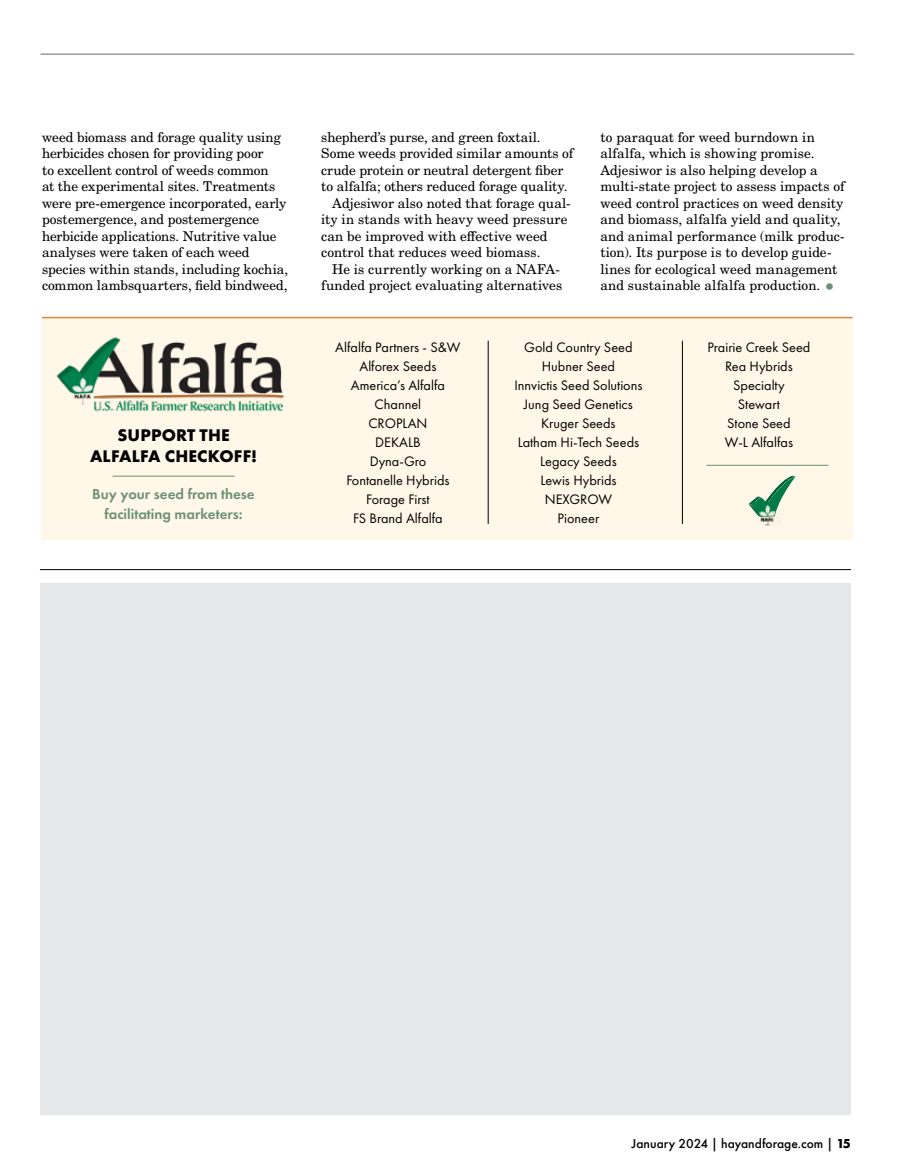
<style>
.page{position:relative;width:905px;height:1175px;background:#fff}
.page>*{position:absolute;margin:0;border:0;box-sizing:border-box;transform-origin:0 0}
.t1{font:700 17.55px/21px "Futura PT";letter-spacing:.01em;color:#000;text-align:center}
.t2{font:600 15px/19.5px "Futura PT";color:#6d9076;text-align:center}
.t3{font:14.25px/19px "Futura PT";color:#000;text-align:center}
.t4{font:13.5px/16.5px "New Century Schlbk LT Pro";color:#000}
.t5{font:500 13.5px "Futura PT";color:#000}
.s1{font-size:18px;color:#6d9076}
.s2{font-weight:700}
</style>
<div class="page">
<hr style="left:40px;top:54px;width:814px;height:1px;background:#676a6a">
<div style="left:40px;top:583px;width:810px;height:531px;background:#e6e7e8"></div>
<hr style="left:40px;top:569px;width:810px;height:1px;background:#000">
<div style="left:41px;top:317px;width:811px;height:223px;background:#fff7e8"></div>
<img style="left:56px;top:337px;width:229px;height:75px">
<hr style="left:112px;top:476px;width:122px;height:1px;background:#6d9076">
<hr style="left:706px;top:465px;width:122px;height:1px;background:#6d9076">
<hr style="left:42px;top:317px;width:810px;height:1px;background:#d9873e">
<svg style="left:764px;top:524px;width:8px;height:2px"></svg>
<img style="left:760px;top:517px;width:19px;height:7px">
<svg style="left:748px;top:475px;width:48px;height:35px"></svg>
<img style="left:753px;top:502px;width:26px;height:15px">
<hr style="left:488px;top:341px;width:1px;height:183px;background:#000">
<hr style="left:682px;top:341px;width:1px;height:183px;background:#000">
<p class="t4" style="left:42px;top:129px;width:247px">weed biomass and forage quality using herbicides chosen for providing poor<br>to excellent control of weeds common<br>at the experimental sites. Treatments were pre-emergence incorporated, early postemergence, and postemergence herbicide applications. Nutritive value analyses were taken of each weed species within stands, including kochia, common lambsquarters, field bindweed,</p>
<p class="t4" style="left:321px;top:129px;width:221px">shepherd’s purse, and green foxtail.</p>
<p class="t4" style="left:321px;top:145px;width:253px">Some weeds provided similar amounts of</p>
<p class="t4" style="left:321px;top:162px;width:244px">crude protein or neutral detergent fiber</p>
<p class="t4" style="left:321px;top:178px;width:248px">to alfalfa; others reduced forage quality.</p>
<p class="t4" style="left:332px;top:195px;width:240px">Adjesiwor also noted that forage qual-</p>
<p class="t4" style="left:321px;top:211px;width:248px">ity in stands with heavy weed pressure</p>
<p class="t4" style="left:321px;top:228px;width:228px">can be improved with effective weed</p>
<p class="t4" style="left:321px;top:244px;width:221px">control that reduces weed biomass.</p>
<p class="t4" style="left:332px;top:261px;width:229px">He is currently working on a NAFA-</p>
<p class="t4" style="left:321px;top:277px;width:243px">funded project evaluating alternatives</p>
<p class="t4" style="left:600px;top:129px;width:246px">to paraquat for weed burndown in alfalfa, which is showing promise.<br>Adjesiwor is also helping develop a multi-state project to assess impacts of weed control practices on weed density and biomass, alfalfa yield and quality, and animal performance (milk produc&shy;tion). Its purpose is to develop guide&shy;lines for ecological weed management and sustainable alfalfa production. <span class="s1">•</span></p>
<p class="t1" style="left:90px;top:424px;width:169px">SUPPORT THE<br>ALFALFA CHECKOFF!</p>
<p class="t2" style="left:92px;top:484px;width:164px">Buy your seed from these facilitating marketers:</p>
<p class="t3" style="left:335px;top:337px;width:127px">Alfalfa Partners - S&amp;W<br>Alforex Seeds<br>America’s Alfalfa<br>Channel<br>CROPLAN<br>DEKALB<br>Dyna-Gro<br>Fontanelle Hybrids<br>Forage First<br>FS Brand Alfalfa</p>
<p class="t3" style="left:514px;top:337px;width:130px">Gold Country Seed<br>Hubner Seed<br>Innvictis Seed Solutions<br>Jung Seed Genetics<br>Kruger Seeds<br>Latham Hi-Tech Seeds<br>Legacy Seeds<br>Lewis Hybrids<br>NEXGROW<br>Pioneer</p>
<p class="t3" style="left:707px;top:337px;width:104px">Prairie Creek Seed<br>Rea Hybrids<br>Specialty<br>Stewart<br>Stone Seed<br>W-L Alfalfas</p>
<p class="t5" style="left:631px;top:1135px;width:221px">January 2024 | hayandforage.com | <span class="s2">15</span></p>
</div>
